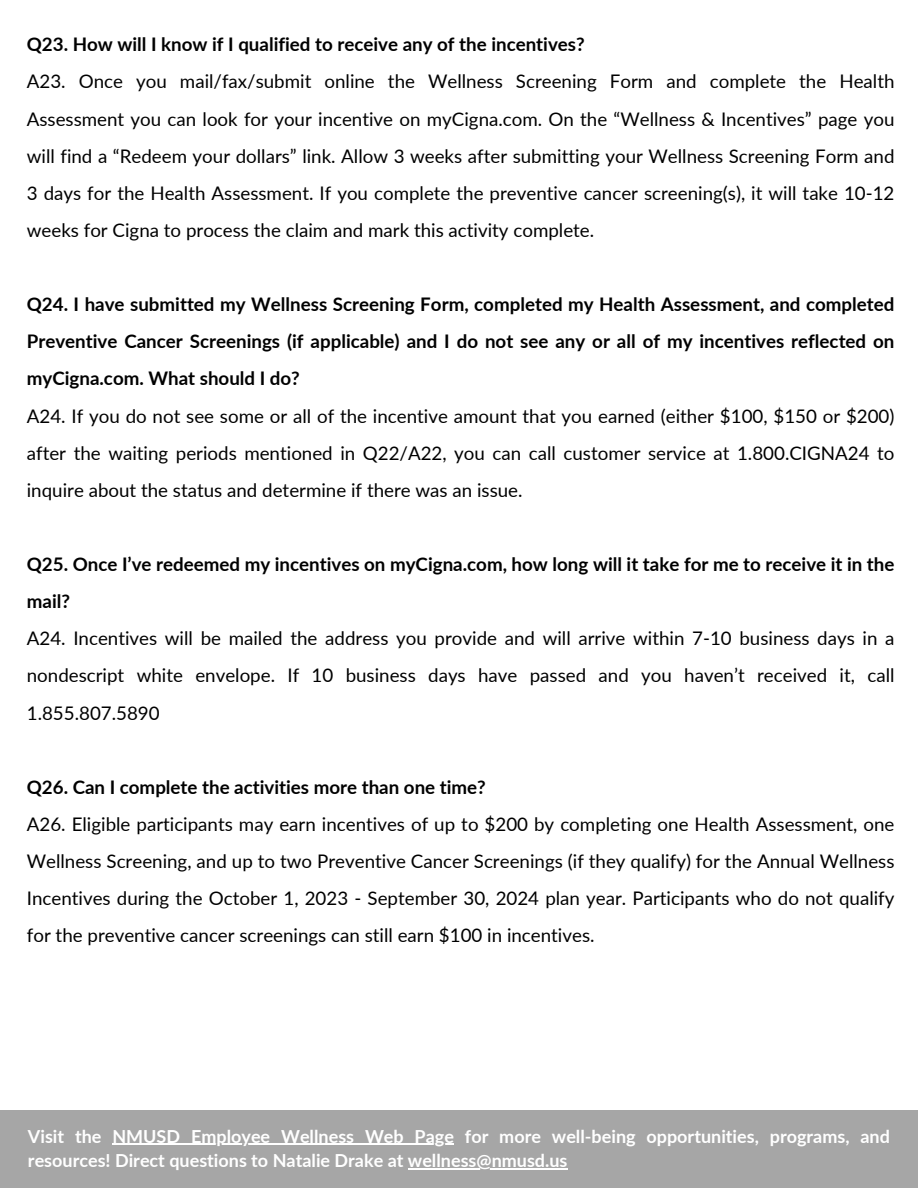
<style>
.page{position:relative;width:918px;height:1188px;background:#fff}
.page>*{position:absolute;margin:0;border:0;box-sizing:border-box;transform-origin:0 0}
.t1{font:18.75px/37.2px "Lato";color:#000;text-align:justify}
.t2{font:700 18.75px/37.2px "Lato";color:#000;text-align:justify}
.t3{font:700 18px/24.8px "Lato";color:#fff}
</style>
<div class="page">
<div style="left:0;top:1111px;width:918px;height:77px;background:#a6a6a6"></div>
<hr style="left:112px;top:1144px;width:342px;height:1px;background:#fff">
<hr style="left:408px;top:1168px;width:160px;height:2px;background:#fff">
<p class="t2" style="left:27px;top:26px;width:559px">Q23. How will I know if I qualified to receive any of the incentives?</p>
<p class="t1" style="left:27px;top:63px;width:869px">A23. Once you mail/fax/submit online the Wellness Screening Form and complete the Health Assessment you can look for your incentive on myCigna.com. On the “Wellness &amp; Incentives” page you will find a “Redeem your dollars” link. Allow 3 weeks after submitting your Wellness Screening Form and 3 days for the Health Assessment. If you complete the preventive cancer screening(s), it will take 10-12 weeks for Cigna to process the claim and mark this activity complete.</p>
<p class="t2" style="left:27px;top:285px;width:869px">Q24. I have submitted my Wellness Screening Form, completed my Health Assessment, and completed Preventive Cancer Screenings (if applicable) and I do not see any or all of my incentives reflected on myCigna.com. What should I do?</p>
<p class="t1" style="left:27px;top:397px;width:869px">A24. If you do not see some or all of the incentive amount that you earned (either $100, $150 or $200) after the waiting periods mentioned in Q22/A22, you can call customer service at 1.800.CIGNA24 to inquire about the status and determine if there was an issue.</p>
<p class="t2" style="left:27px;top:545px;width:869px">Q25. Once I’ve redeemed my incentives on myCigna.com, how long will it take for me to receive it in the mail?</p>
<p class="t1" style="left:27px;top:620px;width:869px">A24. Incentives will be mailed the address you provide and will arrive within 7-10 business days in a nondescript white envelope. If 10 business days have passed and you haven’t received it, call 1.855.807.5890</p>
<p class="t2" style="left:27px;top:768px;width:461px">Q26. Can I complete the activities more than one time?</p>
<p class="t1" style="left:27px;top:805px;width:869px">A26. Eligible participants may earn incentives of up to $200 by completing one Health Assessment, one Wellness Screening, and up to two Preventive Cancer Screenings (if they qualify) for the Annual Wellness Incentives during the October 1, 2023 - September 30, 2024 plan year. Participants who do not qualify for the preventive cancer screenings can still earn $100 in incentives.</p>
<p class="t3" style="left:28px;top:1123px;width:864px">Visit the NMUSD Employee Wellness Web Page for more well-being opportunities, programs, and resources! Direct questions to Natalie Drake at wellness@nmusd.us</p>
</div>
